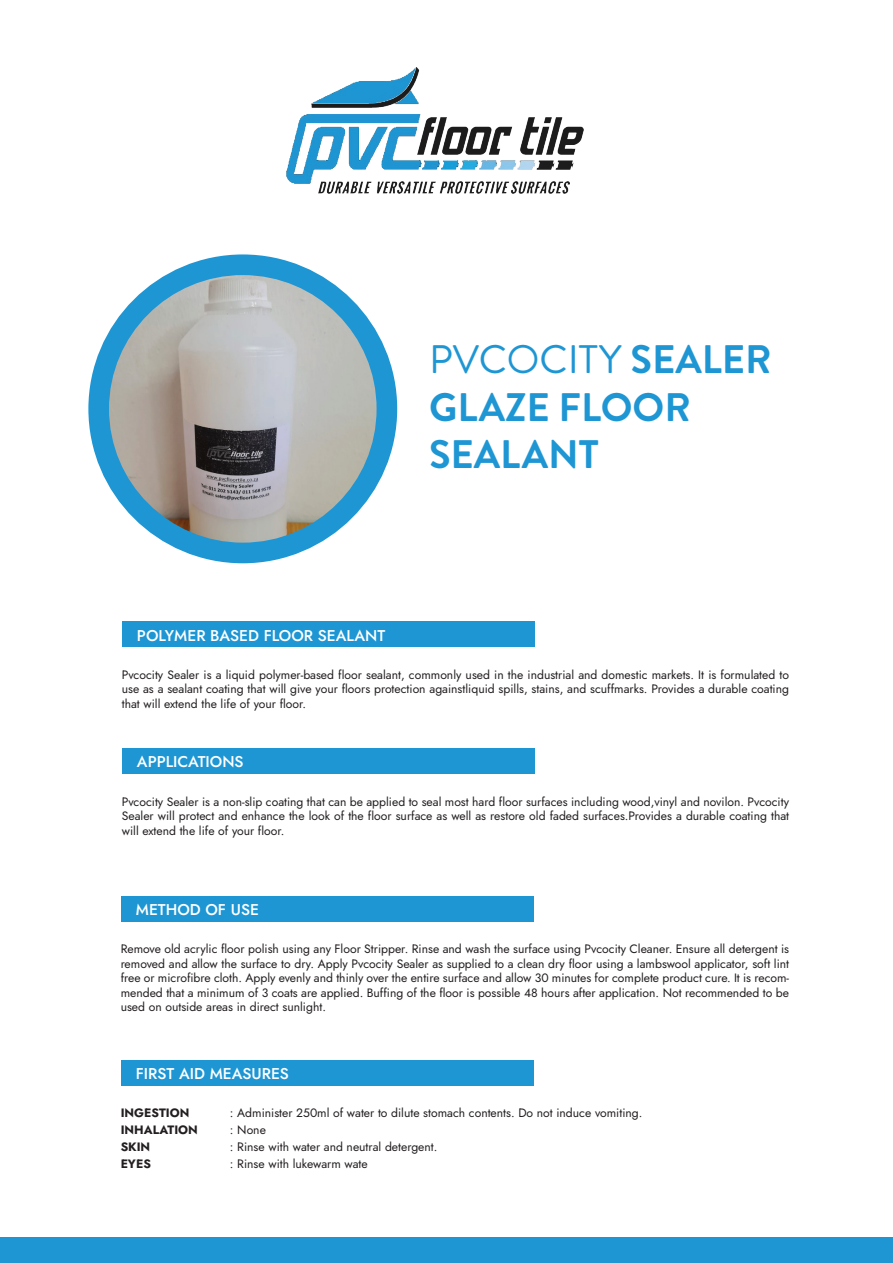
<style>
.page{position:relative;width:893px;height:1263px;background:#fff}
.page>*{position:absolute;margin:0;border:0;box-sizing:border-box;transform-origin:0 0}
.t1{font:700 39.75px/47.7px "Brandon Grotesque";color:#1e96d4}
.t2{font:500 15.6px "Jost";color:#fff}
.t3{font:12.15px/14.5px "Jost";color:#231f20;text-align:justify}
.t4{font:700 12.15px "Jost";color:#231f20}
.s1{font-weight:400}
</style>
<div class="page">
<img style="left:286px;top:114px;width:285px;height:69px">
<img style="left:311px;top:68px;width:263px;height:101px">
<img style="left:417px;top:117px;width:167px;height:38px">
<img style="left:318px;top:181px;width:251px;height:13px">
<div style="left:0;top:1238px;width:893px;height:25px;background:#1e96d4"></div>
<div style="left:122px;top:621px;width:413px;height:26px;background:#1e96d4"></div>
<div style="left:122px;top:748px;width:413px;height:26px;background:#1e96d4"></div>
<div style="left:121px;top:896px;width:413px;height:25px;background:#1e96d4"></div>
<div style="left:121px;top:1060px;width:413px;height:25px;background:#1e96d4"></div>
<div style="left:88px;top:254px;width:309px;height:309px;background:#1e96d4;border-radius:50%"></div>
<img style="left:109px;top:275px;width:268px;height:268px;border-radius:134px">
<h1 class="t1" style="left:429px;top:336px;width:344px"><span class="s1">PVCOCITY</span> SEALER<br>GLAZE FLOOR<br>SEALANT</h1>
<p class="t2" style="left:137px;top:624px;width:250px">POLYMER BASED FLOOR SEALANT</p>
<p class="t3" style="left:122px;top:667px;width:669px">Pvcocity Sealer is a liquid polymer-based floor sealant, commonly used in the industrial and domestic markets. It is formulated to use as a sealant coating that will give your floors protection againstliquid spills, stains, and scuffmarks. Provides a durable coating that will extend the life of your floor.</p>
<p class="t2" style="left:137px;top:751px;width:108px">APPLICATIONS</p>
<p class="t3" style="left:122px;top:794px;width:669px">Pvcocity Sealer is a non-slip coating that can be applied to seal most hard floor surfaces including wood,vinyl and novilon. Pvcocity Sealer will protect and enhance the look of the floor surface as well as restore old faded surfaces.Provides a durable coating that will extend the life of your floor.</p>
<p class="t2" style="left:136px;top:899px;width:125px">METHOD OF USE</p>
<p class="t3" style="left:121px;top:941px;width:670px">Remove old acrylic floor polish using any Floor Stripper. Rinse and wash the surface using Pvcocity Cleaner. Ensure all detergent is removed and allow the surface to dry. Apply Pvcocity Sealer as supplied to a clean dry floor using a lambswool applicator, soft lint free or microfibre cloth. Apply evenly and thinly over the entire surface and allow 30 minutes for complete product cure. It is recom&shy;mended that a minimum of 3 coats are applied. Buffing of the floor is possible 48 hours after application. Not recommended to be used on outside areas in direct sunlight.</p>
<p class="t2" style="left:136px;top:1063px;width:155px">FIRST AID MEASURES</p>
<p class="t4" style="left:121px;top:1105px;width:70px">INGESTION</p>
<p class="t3" style="left:230px;top:1106px;width:414px">: Administer 250ml of water to dilute stomach contents. Do not induce vomiting.</p>
<p class="t4" style="left:121px;top:1122px;width:79px">INHALATION</p>
<p class="t3" style="left:230px;top:1123px;width:37px">: None</p>
<p class="t4" style="left:121px;top:1138px;width:31px">SKIN</p>
<p class="t3" style="left:230px;top:1140px;width:209px">: Rinse with water and neutral detergent.</p>
<p class="t4" style="left:121px;top:1155px;width:32px">EYES</p>
<p class="t3" style="left:230px;top:1157px;width:139px">: Rinse with lukewarm wate</p>
</div>
